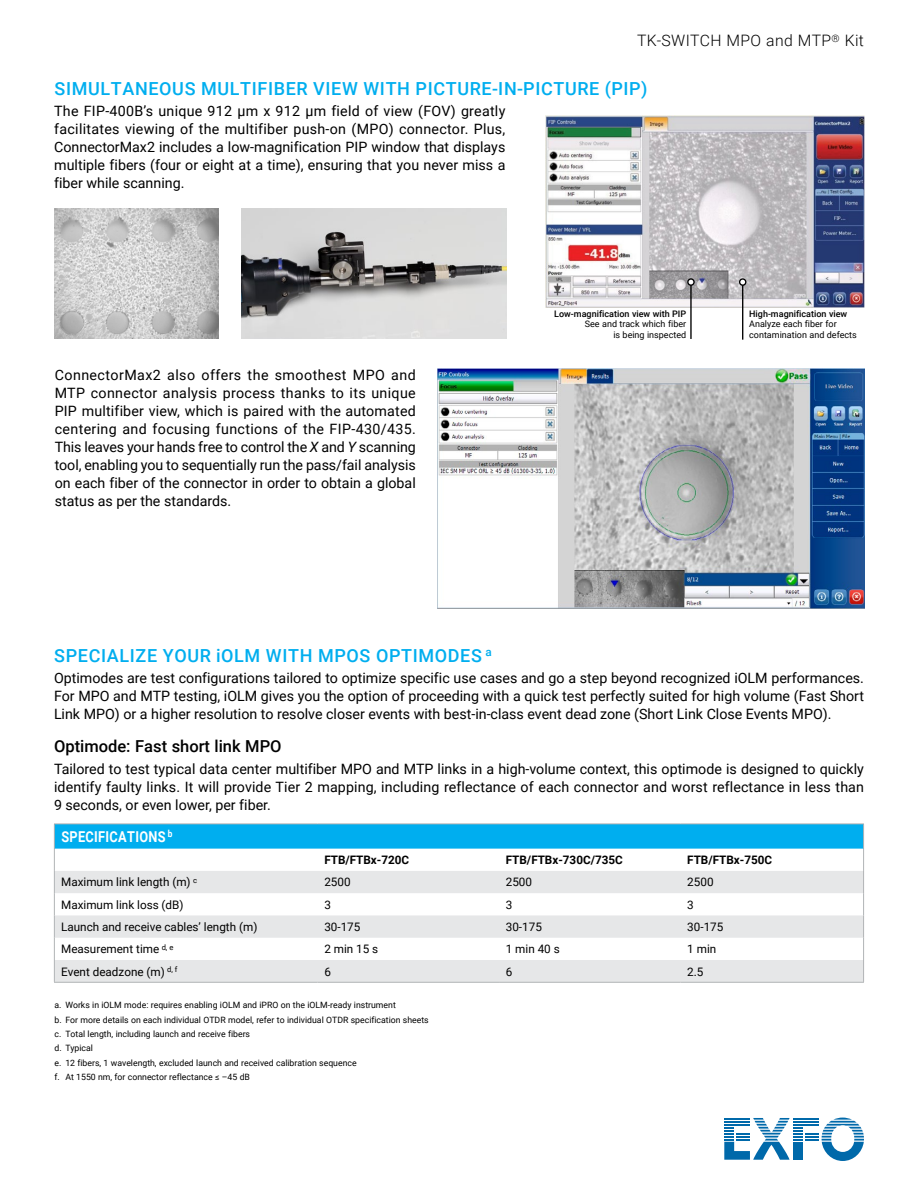
<style>
.page{position:relative;width:918px;height:1188px;background:#fff}
.page>*{position:absolute;margin:0;border:0;box-sizing:border-box;transform-origin:0 0}
.Titre{font:500 18px "Roboto";letter-spacing:.035em;color:#00aeef}
.Sous-titre_1{font:500 16.5px "Roboto";color:#000}
.t1{font:300 15.75px "Roboto";letter-spacing:.025em;color:#000}
.Tableau_titre{font:700 15px "Roboto";letter-spacing:.025em;color:#fff;scale:.85 1}
.Texte{font:14.25px/18px "Roboto";color:#000;text-align:justify}
.Tableau_texte{font:11.7px "Roboto";color:#000}
.Tableau_texte-2{font:700 11.7px "Roboto";color:#000}
.Légende_produit{font:9px/10.8px "Roboto";color:#000}
.t2{font:8.7px "Roboto";color:#000}
.s1{font-style:italic}
.s2{font-weight:500}
</style>
<div class="page">
<svg style="left:724px;top:1118px;width:140px;height:43px"></svg>
<hr style="left:724px;top:1124px;width:26px;height:2px;background:#0069aa">
<img style="left:54px;top:209px;width:165px;height:130px">
<img style="left:242px;top:209px;width:265px;height:130px">
<img style="left:546px;top:115px;width:318px;height:193px">
<hr style="left:742px;top:283px;width:1px;height:57px;background:#000">
<svg style="left:741px;top:279px;width:5px;height:6px"></svg>
<div style="left:739px;top:278px;width:7px;height:8px;border:1px solid #000;border-radius:50%"></div>
<hr style="left:690px;top:283px;width:2px;height:56px;background:#000">
<svg style="left:689px;top:280px;width:4px;height:4px"></svg>
<div style="left:687px;top:278px;width:8px;height:8px;border:1px solid #000;border-radius:50%"></div>
<img style="left:438px;top:368px;width:427px;height:240px">
<div style="left:54px;top:824px;width:810px;height:25px;background:#00aeef"></div>
<svg style="left:55px;top:871px;width:808px;height:111px;fill:#e6e7e8"></svg>
<hr style="left:54px;top:982px;width:264px;height:1px;background:#b1b4b6">
<hr style="left:318px;top:982px;width:181px;height:1px;background:#b1b4b6">
<hr style="left:499px;top:982px;width:182px;height:1px;background:#b1b4b6">
<hr style="left:681px;top:982px;width:183px;height:1px;background:#b1b4b6">
<svg style="left:863px;top:825px;width:1px;height:157px"></svg>
<hr style="left:54px;top:824px;width:264px;height:1px;background:#b1b4b6">
<svg style="left:54px;top:824px;width:1px;height:158px"></svg>
<hr style="left:318px;top:824px;width:181px;height:1px;background:#b1b4b6">
<hr style="left:499px;top:824px;width:182px;height:1px;background:#b1b4b6">
<hr style="left:681px;top:824px;width:183px;height:1px;background:#b1b4b6">
<p class="t1" style="left:637px;top:30px;width:228px">TK-SWITCH MPO and MTP<sup>®</sup> Kit</p>
<p class="Titre" style="left:55px;top:76px;width:594px">SIMULTANEOUS MULTIFIBER VIEW WITH PICTURE-IN-PICTURE (PIP)</p>
<p class="Texte" style="left:54px;top:102px;width:453px">The FIP-400B’s unique 912 µm x 912 µm field of view (FOV) greatly facilitates viewing of the multifiber push-on (MPO) connector. Plus, ConnectorMax2 includes a low-magnification PIP window that displays multiple fibers (four or eight at a time), ensuring that you never miss a fiber while scanning.</p>
<p class="Texte" style="left:55px;top:366px;width:363px">ConnectorMax2 also offers the smoothest MPO and MTP connector analysis process thanks to its unique PIP multifiber view, which is paired with the automated centering and focusing functions of the FIP-430/435.<br>This leaves your hands free to control the <span class="s1">X</span> and <span class="s1">Y</span> scanning tool, enabling you to sequentially run the pass/fail analysis on each fiber of the connector in order to obtain a global status as per the standards.</p>
<p class="Légende_produit" style="left:554px;top:308px;width:133px;text-align:right"><span class="s2">Low-magnification view with PIP<br></span>See and track which fiber<br>is being inspected</p>
<p class="Légende_produit" style="left:749px;top:308px;width:109px"><span class="s2">High-magnification view<br></span>Analyze each fiber for contamination and defects</p>
<p class="Titre" style="left:54px;top:642px;width:439px">SPECIALIZE YOUR iOLM WITH MPOS OPTIMODES <sup>a</sup></p>
<p class="Texte" style="left:54px;top:668px;width:812px">Optimodes are test configurations tailored to optimize specific use cases and go a step beyond recognized iOLM performances.<br>For MPO and MTP testing, iOLM gives you the option of proceeding with a quick test perfectly suited for high volume (Fast Short Link MPO) or a higher resolution to resolve closer events with best-in-class event dead zone (Short Link Close Events MPO).</p>
<p class="Sous-titre_1" style="left:54px;top:735px;width:229px">Optimode: Fast short link MPO</p>
<p class="Texte" style="left:54px;top:759px;width:812px">Tailored to test typical data center multifiber MPO and MTP links in a high-volume context, this optimode is designed to quickly identify faulty links. It will provide Tier 2 mapping, including reflectance of each connector and worst reflectance in less than 9 seconds, or even lower, per fiber.</p>
<p class="Tableau_titre" style="left:61px;top:826px;width:132px">SPECIFICATIONS <sup>b</sup></p>
<p class="Tableau_texte-2" style="left:324px;top:852px;width:86px">FTB/FTBx-720C</p>
<p class="Tableau_texte-2" style="left:506px;top:852px;width:119px">FTB/FTBx-730C/735C</p>
<p class="Tableau_texte-2" style="left:687px;top:852px;width:86px">FTB/FTBx-750C</p>
<p class="Tableau_texte" style="left:61px;top:874px;width:137px">Maximum link length (m) <sup>c</sup></p>
<p class="Tableau_texte" style="left:324px;top:874px;width:28px">2500</p>
<p class="Tableau_texte" style="left:506px;top:874px;width:28px">2500</p>
<p class="Tableau_texte" style="left:687px;top:874px;width:28px">2500</p>
<p class="Tableau_texte" style="left:61px;top:896px;width:124px">Maximum link loss (dB)</p>
<p class="Tableau_texte" style="left:324px;top:896px;width:8px">3</p>
<p class="Tableau_texte" style="left:506px;top:896px;width:8px">3</p>
<p class="Tableau_texte" style="left:687px;top:896px;width:8px">3</p>
<p class="Tableau_texte" style="left:61px;top:919px;width:198px">Launch and receive cables’ length (m)</p>
<p class="Tableau_texte" style="left:324px;top:919px;width:38px">30-175</p>
<p class="Tableau_texte" style="left:506px;top:919px;width:38px">30-175</p>
<p class="Tableau_texte" style="left:687px;top:919px;width:38px">30-175</p>
<p class="Tableau_texte" style="left:61px;top:941px;width:114px">Measurement time <sup>d,</sup> <sup>e</sup></p>
<p class="Tableau_texte" style="left:324px;top:941px;width:55px">2 min 15 s</p>
<p class="Tableau_texte" style="left:506px;top:941px;width:55px">1 min 40 s</p>
<p class="Tableau_texte" style="left:687px;top:941px;width:31px">1 min</p>
<p class="Tableau_texte" style="left:61px;top:963px;width:118px">Event deadzone (m) <sup>d,</sup> <sup>f</sup></p>
<p class="Tableau_texte" style="left:324px;top:963px;width:8px">6</p>
<p class="Tableau_texte" style="left:506px;top:963px;width:8px">6</p>
<p class="Tableau_texte" style="left:687px;top:963px;width:18px">2.5</p>
<p class="t2" style="left:55px;top:999px;width:343px">a. Works in iOLM mode: requires enabling iOLM and iPRO on the iOLM-ready instrument</p>
<p class="t2" style="left:55px;top:1013px;width:376px">b. For more details on each individual OTDR model, refer to individual OTDR specification sheets</p>
<p class="t2" style="left:55px;top:1028px;width:197px">c. Total length, including launch and receive fibers</p>
<p class="t2" style="left:55px;top:1042px;width:40px">d. Typical</p>
<p class="t2" style="left:55px;top:1056px;width:304px">e. 12 fibers, 1 wavelength, excluded launch and received calibration sequence</p>
<p class="t2" style="left:55px;top:1071px;width:197px">f. At 1550 nm, for connector reflectance ≤ –45 dB</p>
</div>
